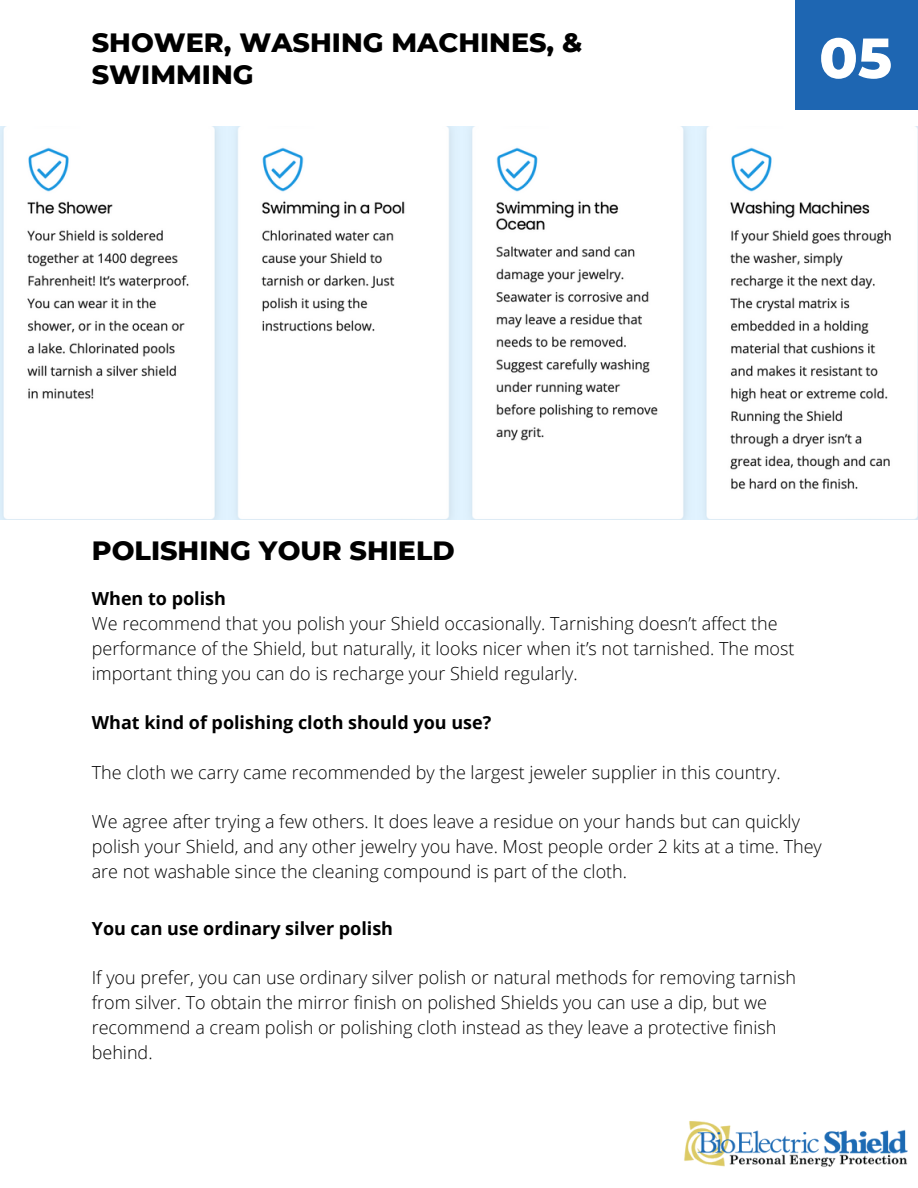
<style>
.page{position:relative;width:918px;height:1188px;background:#fff}
.page>*{position:absolute;margin:0;border:0;box-sizing:border-box;transform-origin:0 0}
.t1{font:800 56.4px "Montserrat";color:#fff}
.t2{font:800 27px/31.5px "Montserrat";color:#000}
.t3{font:300 18px/24.8px "Open Sans";color:#000}
.t4{font:700 18px "Open Sans";color:#000}
</style>
<div class="page">
<div style="left:795px;top:0;width:123px;height:110px;background:#1e66b2"></div>
<img style="left:684px;top:1121px;width:224px;height:46px">
<img style="left:0;top:127px;width:918px;height:392px">
<h2 class="t2" style="left:92px;top:27px;width:492px">SHOWER, WASHING MACHINES, &amp;<br>SWIMMING</h2>
<h1 class="t1" style="left:819px;top:23px;width:74px">05</h1>
<h2 class="t2" style="left:92px;top:534px;width:365px">POLISHING YOUR SHIELD</h2>
<p class="t4" style="left:92px;top:586px;width:136px">When to polish</p>
<p class="t3" style="left:92px;top:611px;width:704px">We recommend that you polish your Shield occasionally. Tarnishing doesn’t affect the performance of the Shield, but naturally, it looks nicer when it’s not tarnished. The most important thing you can do is recharge your Shield regularly.</p>
<p class="t4" style="left:92px;top:710px;width:401px">What kind of polishing cloth should you use?</p>
<p class="t3" style="left:92px;top:759px;width:691px">The cloth we carry came recommended by the largest jeweler supplier in this country.</p>
<p class="t3" style="left:92px;top:809px;width:732px">We agree after trying a few others. It does leave a residue on your hands but can quickly polish your Shield, and any other jewelry you have. Most people order 2 kits at a time. They are not washable since the cleaning compound is part of the cloth.</p>
<p class="t4" style="left:92px;top:916px;width:303px">You can use ordinary silver polish</p>
<p class="t3" style="left:92px;top:965px;width:706px">If you prefer, you can use ordinary silver polish or natural methods for removing tarnish from silver. To obtain the mirror finish on polished Shields you can use a dip, but we recommend a cream polish or polishing cloth instead as they leave a protective finish behind.</p>
</div>
